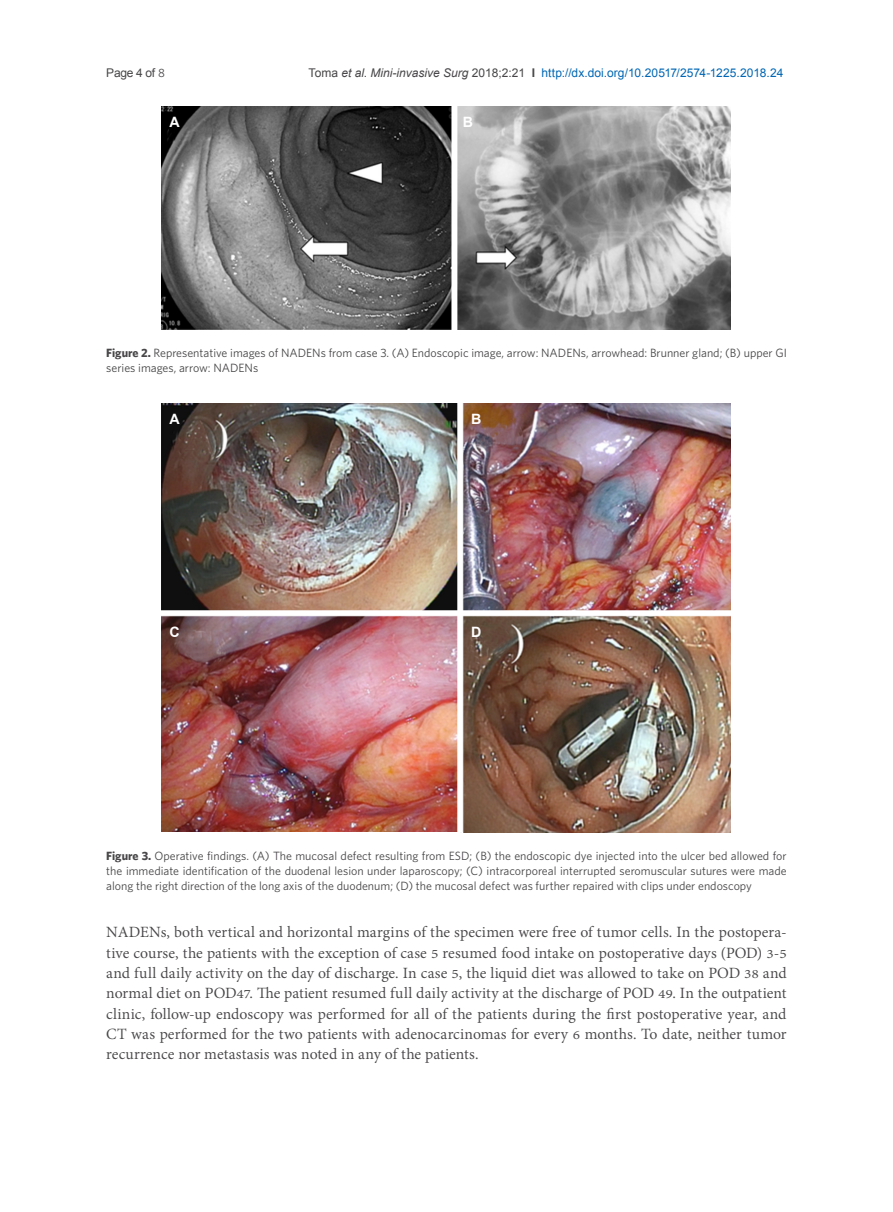
<style>
.page{position:relative;width:893px;height:1212px;background:#fff}
.page>*{position:absolute;margin:0;border:0;box-sizing:border-box;transform-origin:0 0}
.t1{font:19.2px/20.2px "Adobe Thai";letter-spacing:.005em;color:#484648;text-align:justify}
.t2{font:700 14.25px "Arial";color:#fff}
.t3{font:12px/15px "Whitney";color:#484648}
.t4{font:12px "Arial";color:#0166b3}
.t5{font:12px "Arial";letter-spacing:-.025em;color:#484648}
.s1{font-family:"Whitney"}
.s2{color:#484648}
.s3{font-style:italic;color:#484648}
.s4{font-weight:700;color:#484648}
.s5{font-weight:700}
</style>
<div class="page">
<img style="left:161px;top:106px;width:291px;height:224px">
<img style="left:457px;top:106px;width:274px;height:224px">
<img style="left:161px;top:404px;width:570px;height:207px">
<img style="left:161px;top:616px;width:297px;height:216px">
<img style="left:463px;top:616px;width:268px;height:216px">
<div style="left:147px;top:611px;width:590px;height:5px;background:#fff;border:1px solid #fff"></div>
<div style="left:458px;top:388px;width:5px;height:445px;background:#fff;border:1px solid #fff"></div>
<p class="t5" style="left:106px;top:65px;width:60px">Page 4 of <span class="s1">8</span></p>
<p class="t4" style="left:308px;top:65px;width:477px"><span class="s2">Toma</span> <span class="s3">et al</span><span class="s2">.</span> <span class="s3">Mini-invasive Surg</span> <span class="s2">2018;2:21</span> <span class="s4">I</span> http://dx.doi.org/10.20517/2574-1225.2018.24</p>
<p class="t2" style="left:170px;top:112px;width:12px">A</p>
<p class="t2" style="left:463px;top:112px;width:12px">B</p>
<p class="t3" style="left:106px;top:345px;width:682px"><span class="s5">Figure 2.</span> Representative images of NADENs from case 3. (A) Endoscopic image, arrow: NADENs, arrowhead: Brunner gland; (B) upper GI series images, arrow: NADENs</p>
<p class="t2" style="left:170px;top:409px;width:12px">A</p>
<p class="t2" style="left:471px;top:409px;width:12px">B</p>
<p class="t2" style="left:170px;top:622px;width:12px">C</p>
<p class="t2" style="left:471px;top:622px;width:12px">D</p>
<p class="t3" style="left:106px;top:848px;width:682px;text-align:justify"><span class="s5">Figure 3.</span> Operative findings. (A) The mucosal defect resulting from ESD; (B) the endoscopic dye injected into the ulcer bed allowed for the immediate identification of the duodenal lesion under laparoscopy; (C) intracorporeal interrupted seromuscular sutures were made along the right direction of the long axis of the duodenum; (D) the mucosal defect was further repaired with clips under endoscopy</p>
<p class="t1" style="left:106px;top:921px;width:682px">NADENs, both vertical and horizontal margins of the specimen were free of tumor cells. In the postopera&shy;tive course, the patients with the exception of case 5 resumed food intake on postoperative days (POD) 3-5 and full daily activity on the day of discharge. In case 5, the liquid diet was allowed to take on POD 38 and normal diet on POD47. The patient resumed full daily activity at the discharge of POD 49. In the outpatient clinic, follow-up endoscopy was performed for all of the patients during the first postoperative year, and CT was performed for the two patients with adenocarcinomas for every 6 months. To date, neither tumor recurrence nor metastasis was noted in any of the patients.</p>
</div>
